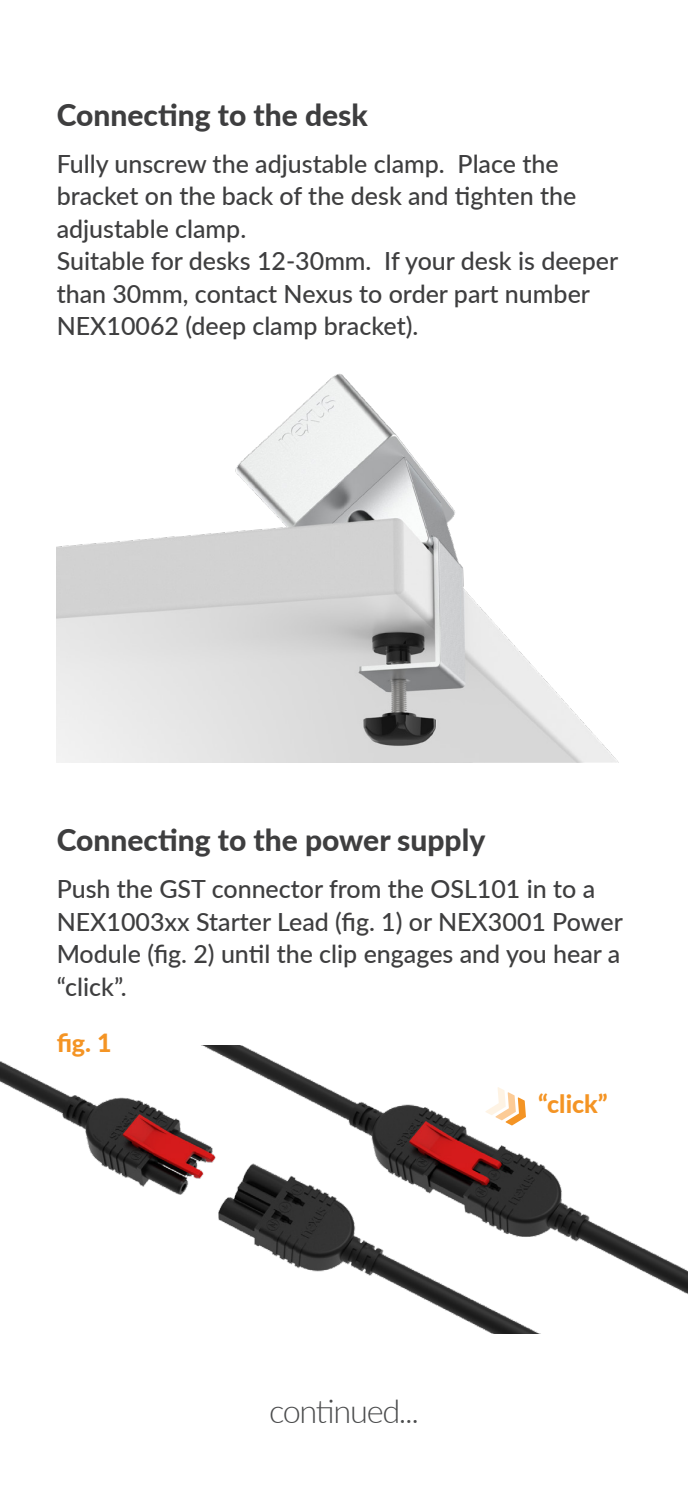
<style>
.page{position:relative;width:688px;height:1489px;background:#fff}
.page>*{position:absolute;margin:0;border:0;box-sizing:border-box;transform-origin:0 0}
.t1{font:300 32.5px "Lato";letter-spacing:-.04em;color:#4b4c4d}
.t2{font:800 30px "Lato";color:#3e3e3f}
.t3{font:500 25px/32.5px "Lato";color:#3e3e3f}
.t4{font:800 25px "Lato";color:#f49424}
</style>
<div class="page">
<img style="left:57px;top:374px;width:561px;height:388px">
<img style="left:0;top:1061px;width:149px;height:126px">
<img style="left:149px;top:1045px;width:539px;height:287px">
<svg style="left:485px;top:1086px;width:41px;height:39px"></svg>
<p class="t2" style="left:57px;top:93px;width:313px">Connecting to the desk</p>
<p class="t3" style="left:57px;top:146px;width:563px">Fully unscrew the adjustable clamp. Place the bracket on the back of the desk and tighten the adjustable clamp.<br>Suitable for desks 12-30mm. If your desk is deeper than 30mm, contact Nexus to order part number NEX10062 (deep clamp bracket).</p>
<p class="t2" style="left:57px;top:818px;width:430px">Connecting to the power supply</p>
<p class="t3" style="left:57px;top:871px;width:567px">Push the GST connector from the OSL101 in to a NEX1003xx Starter Lead (fig. 1) or NEX3001 Power Module (fig. 2) until the clip engages and you hear a “click”.</p>
<p class="t4" style="left:57px;top:1024px;width:56px">fig. 1</p>
<p class="t1" style="left:269px;top:1388px;width:152px">continued...</p>
<p class="t4" style="left:538px;top:1085px;width:71px">“click”</p>
</div>
